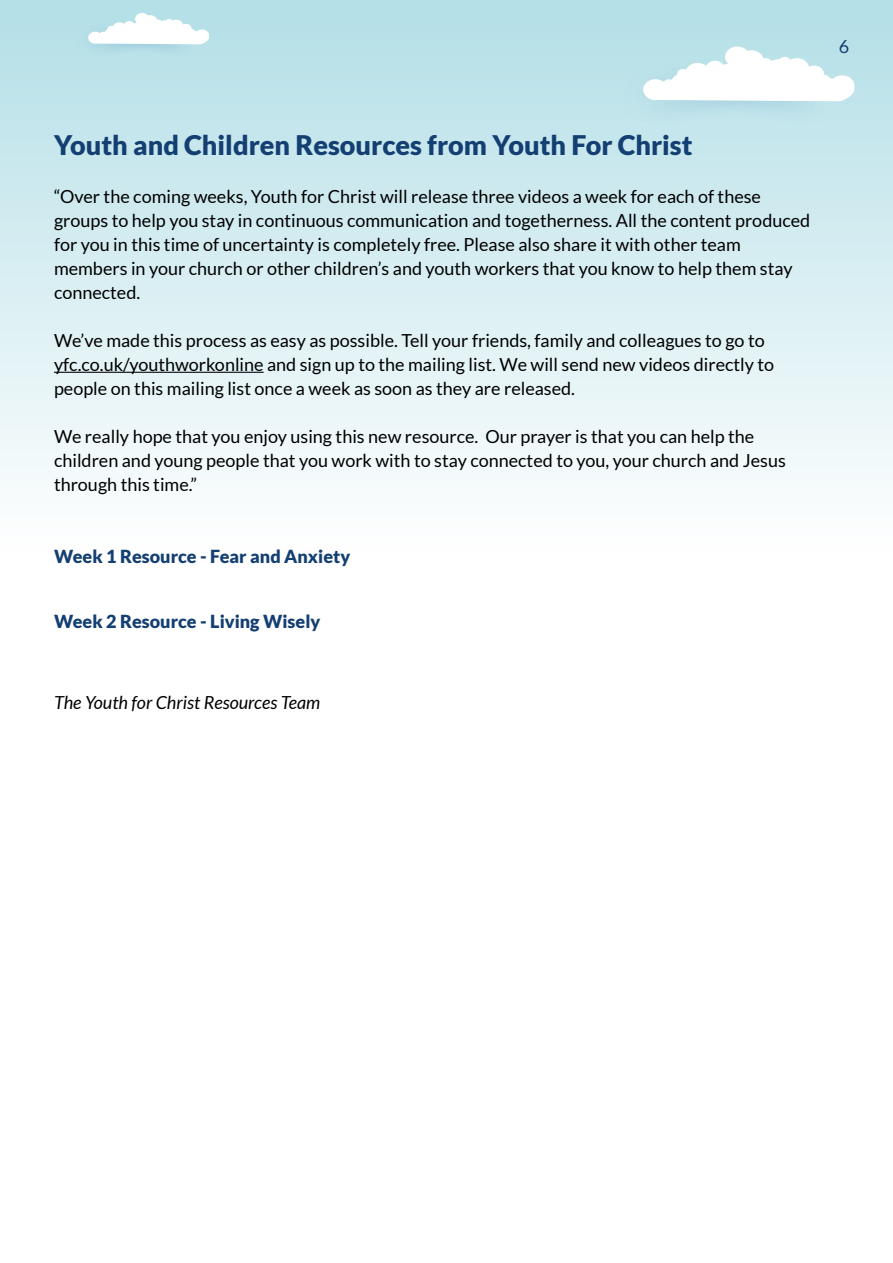
<style>
.page{position:relative;width:893px;height:1263px;background:#fff}
.page>*{position:absolute;margin:0;border:0;box-sizing:border-box;transform-origin:0 0}
.t1{font:900 27px "Lato";color:#143f72}
.t2{font:18px/24px "Lato";color:#000}
.t3{font:900 18px "Lato";color:#143f72}
.t4{font:italic 18px "Lato";color:#000}
.t5{font:18px "Lato";color:#143f72}
</style>
<div class="page">
<svg style="left:0;top:0;width:893px;height:479px;background:#d5edf1"></svg>
<svg style="left:611px;top:46px;width:245px;height:106px"></svg>
<svg style="left:70px;top:13px;width:140px;height:60px"></svg>
<hr style="left:54px;top:372px;width:210px;height:1px;background:#000">
<p class="t5" style="left:839px;top:36px;width:12px">6</p>
<h1 class="t1" style="left:54px;top:129px;width:640px">Youth and Children Resources from Youth For Christ</h1>
<p class="t2" style="left:54px;top:184px;width:758px">“Over the coming weeks, Youth for Christ will release three videos a week for each of these groups to help you stay in continuous communication and togetherness. All the content produced for you in this time of uncertainty is completely free. Please also share it with other team members in your church or other children’s and youth workers that you know to help them stay connected.</p>
<p class="t2" style="left:54px;top:328px;width:722px">We’ve made this process as easy as possible. Tell your friends, family and colleagues to go to yfc.co.uk/youthworkonline and sign up to the mailing list. We will send new videos directly to people on this mailing list once a week as soon as they are released.</p>
<p class="t2" style="left:54px;top:424px;width:733px">We really hope that you enjoy using this new resource. Our prayer is that you can help the children and young people that you work with to stay connected to you, your church and Jesus through this time.”</p>
<p class="t3" style="left:54px;top:546px;width:298px">Week 1 Resource - Fear and Anxiety</p>
<p class="t3" style="left:54px;top:611px;width:268px">Week 2 Resource - Living Wisely</p>
<p class="t4" style="left:54px;top:692px;width:268px">The Youth for Christ Resources Team</p>
</div>
